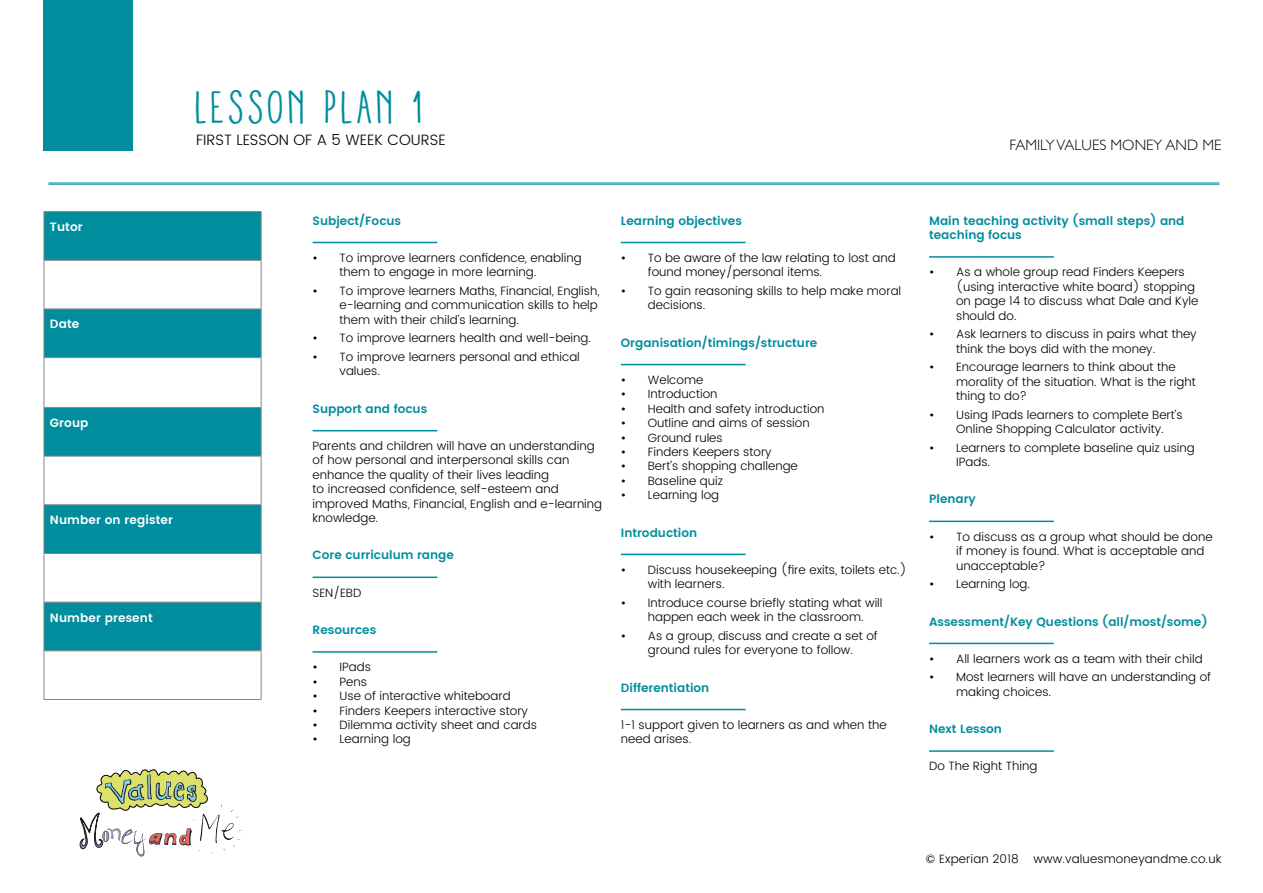
<style>
.page{position:relative;width:1263px;height:893px;background:#fff}
.page>*{position:absolute;margin:0;border:0;box-sizing:border-box;transform-origin:0 0}
.t1{font:condensed 46.5px "Aracne";letter-spacing:.075em;color:#008d9d}
.t2{font:300 15px "Poppins";color:#000}
.t3{font:300 15px "Gill Sans";color:#000}
.t4{font:300 12px/14.4px "Poppins";color:#000}
.t5{font:600 12px/14.4px "Poppins";color:#008d9d}
.t6{font:600 12px "Poppins";letter-spacing:.01em;color:#fff}
.s1{font-weight:400}
</style>
<div class="page">
<div style="left:44px;top:0;width:89px;height:151px;background:#008d9d"></div>
<hr style="left:48px;top:183px;width:1171px;height:1px;background:#008d9d">
<hr style="left:48px;top:184px;width:1171px;height:1px;background:#008d9d">
<svg style="left:79px;top:769px;width:163px;height:88px"></svg>
<hr style="left:313px;top:242px;width:124px;height:1px;background:#008d9d">
<hr style="left:313px;top:430px;width:124px;height:1px;background:#008d9d">
<hr style="left:313px;top:577px;width:124px;height:1px;background:#008d9d">
<hr style="left:313px;top:651px;width:124px;height:2px;background:#008d9d">
<hr style="left:621px;top:242px;width:124px;height:1px;background:#008d9d">
<hr style="left:621px;top:364px;width:124px;height:1px;background:#008d9d">
<hr style="left:621px;top:554px;width:124px;height:1px;background:#008d9d">
<hr style="left:621px;top:709px;width:124px;height:1px;background:#008d9d">
<hr style="left:929px;top:256px;width:125px;height:2px;background:#008d9d">
<hr style="left:929px;top:521px;width:125px;height:1px;background:#008d9d">
<hr style="left:929px;top:643px;width:125px;height:1px;background:#008d9d">
<hr style="left:929px;top:750px;width:125px;height:2px;background:#008d9d">
<svg style="left:45px;top:212px;width:216px;height:438px;fill:#008d9d"></svg>
<hr style="left:44px;top:211px;width:217px;height:1px;background:#878787">
<hr style="left:44px;top:212px;width:1px;height:48px;background:#878787">
<hr style="left:261px;top:212px;width:1px;height:48px;background:#878787">
<hr style="left:44px;top:260px;width:217px;height:1px;background:#878787">
<hr style="left:44px;top:261px;width:1px;height:48px;background:#878787">
<hr style="left:261px;top:261px;width:1px;height:48px;background:#878787">
<hr style="left:44px;top:309px;width:217px;height:1px;background:#878787">
<hr style="left:44px;top:309px;width:1px;height:48px;background:#878787">
<hr style="left:261px;top:309px;width:1px;height:48px;background:#878787">
<hr style="left:44px;top:357px;width:217px;height:1px;background:#878787">
<hr style="left:44px;top:358px;width:1px;height:49px;background:#878787">
<hr style="left:261px;top:358px;width:1px;height:49px;background:#878787">
<hr style="left:44px;top:407px;width:217px;height:1px;background:#878787">
<hr style="left:44px;top:408px;width:1px;height:48px;background:#878787">
<hr style="left:261px;top:408px;width:1px;height:48px;background:#878787">
<hr style="left:44px;top:456px;width:217px;height:1px;background:#878787">
<hr style="left:44px;top:456px;width:1px;height:48px;background:#878787">
<hr style="left:261px;top:456px;width:1px;height:48px;background:#878787">
<hr style="left:44px;top:504px;width:217px;height:1px;background:#878787">
<hr style="left:44px;top:505px;width:1px;height:48px;background:#878787">
<hr style="left:261px;top:505px;width:1px;height:48px;background:#878787">
<hr style="left:44px;top:553px;width:217px;height:1px;background:#878787">
<hr style="left:44px;top:554px;width:1px;height:48px;background:#878787">
<hr style="left:261px;top:554px;width:1px;height:48px;background:#878787">
<hr style="left:44px;top:602px;width:217px;height:1px;background:#878787">
<hr style="left:44px;top:602px;width:1px;height:48px;background:#878787">
<hr style="left:261px;top:602px;width:1px;height:48px;background:#878787">
<hr style="left:44px;top:650px;width:217px;height:1px;background:#878787">
<hr style="left:44px;top:651px;width:1px;height:48px;background:#878787">
<hr style="left:261px;top:651px;width:1px;height:48px;background:#878787">
<hr style="left:44px;top:699px;width:217px;height:1px;background:#878787">
<h1 class="t1" style="left:196px;top:83px;width:230px">LESSON PLAN 1</h1>
<p class="t2" style="left:196px;top:129px;width:251px">FIRST LESSON OF A 5 WEEK COURSE</p>
<p class="t3" style="left:1009px;top:133px;width:214px">FAMILY VALUES MONEY AND ME</p>
<p class="t6" style="left:50px;top:218px;width:34px">Tutor</p>
<p class="t6" style="left:50px;top:315px;width:31px">Date</p>
<p class="t6" style="left:50px;top:414px;width:40px">Group</p>
<p class="t6" style="left:50px;top:511px;width:125px">Number on register</p>
<p class="t6" style="left:50px;top:608px;width:104px">Number present</p>
<p class="t5" style="left:313px;top:214px;width:90px">Subject/Focus</p>
<p class="t4" style="left:340px;top:251px;width:244px;text-indent:-27px"><span class="s1">•</span> To improve learners confidence, enabling them to engage in more learning.</p>
<p class="t4" style="left:340px;top:284px;width:261px;text-indent:-27px"><span class="s1">•</span> To improve learners Maths, Financial, English, e-learning and communication skills to help them with their child’s learning.</p>
<p class="t4" style="left:313px;top:331px;width:280px"><span class="s1">•</span> To improve learners health and well-being.</p>
<p class="t4" style="left:340px;top:350px;width:242px;text-indent:-27px"><span class="s1">•</span> To improve learners personal and ethical values.</p>
<p class="t5" style="left:313px;top:402px;width:116px">Support and focus</p>
<p class="t4" style="left:313px;top:439px;width:291px">Parents and children will have an understanding of how personal and interpersonal skills can enhance the quality of their lives leading<br>to increased confidence, self-esteem and improved Maths, Financial, English and e-learning knowledge.</p>
<p class="t5" style="left:313px;top:548px;width:143px">Core curriculum range</p>
<p class="t4" style="left:313px;top:586px;width:50px">SEN/EBD</p>
<p class="t5" style="left:313px;top:623px;width:65px">Resources</p>
<p class="t4" style="left:313px;top:660px;width:60px"><span class="s1">•</span> IPads</p>
<p class="t4" style="left:313px;top:675px;width:56px"><span class="s1">•</span> Pens</p>
<p class="t4" style="left:313px;top:689px;width:200px"><span class="s1">•</span> Use of interactive whiteboard</p>
<p class="t4" style="left:313px;top:704px;width:217px"><span class="s1">•</span> Finders Keepers interactive story</p>
<p class="t4" style="left:313px;top:718px;width:226px"><span class="s1">•</span> Dilemma activity sheet and cards</p>
<p class="t4" style="left:313px;top:732px;width:100px"><span class="s1">•</span> Learning log</p>
<p class="t5" style="left:621px;top:214px;width:123px">Learning objectives</p>
<p class="t4" style="left:648px;top:251px;width:249px;text-indent:-27px"><span class="s1">•</span> To be aware of the law relating to lost and found money/personal items.</p>
<p class="t4" style="left:648px;top:284px;width:255px;text-indent:-27px"><span class="s1">•</span> To gain reasoning skills to help make moral decisions.</p>
<p class="t5" style="left:621px;top:336px;width:198px">Organisation/timings/structure</p>
<p class="t4" style="left:621px;top:373px;width:84px"><span class="s1">•</span> Welcome</p>
<p class="t4" style="left:621px;top:387px;width:98px"><span class="s1">•</span> Introduction</p>
<p class="t4" style="left:621px;top:402px;width:205px"><span class="s1">•</span> Health and safety introduction</p>
<p class="t4" style="left:621px;top:416px;width:190px"><span class="s1">•</span> Outline and aims of session</p>
<p class="t4" style="left:621px;top:431px;width:103px"><span class="s1">•</span> Ground rules</p>
<p class="t4" style="left:621px;top:445px;width:152px"><span class="s1">•</span> Finders Keepers story</p>
<p class="t4" style="left:621px;top:459px;width:179px"><span class="s1">•</span> Bert’s shopping challenge</p>
<p class="t4" style="left:621px;top:474px;width:104px"><span class="s1">•</span> Baseline quiz</p>
<p class="t4" style="left:621px;top:488px;width:100px"><span class="s1">•</span> Learning log</p>
<p class="t5" style="left:621px;top:526px;width:78px">Introduction</p>
<p class="t4" style="left:648px;top:563px;width:261px;text-indent:-27px"><span class="s1">•</span> Discuss housekeeping (fire exits, toilets etc.) with learners.</p>
<p class="t4" style="left:648px;top:596px;width:236px;text-indent:-27px"><span class="s1">•</span> Introduce course briefly stating what will happen each week in the classroom.</p>
<p class="t4" style="left:621px;top:629px;width:259px;text-align:center"><span class="s1">•</span> As a group, discuss and create a set of ground rules for everyone to follow.</p>
<p class="t5" style="left:621px;top:681px;width:90px">Differentiation</p>
<p class="t4" style="left:621px;top:718px;width:267px">1-1 support given to learners as and when the need arises.</p>
<p class="t5" style="left:929px;top:214px;width:257px">Main teaching activity (small steps) and teaching focus</p>
<p class="t4" style="left:956px;top:265px;width:244px;text-indent:-27px"><span class="s1">•</span> As a whole group read Finders Keepers (using interactive white board) stopping on page 14 to discuss what Dale and Kyle should do.</p>
<p class="t4" style="left:956px;top:327px;width:242px;text-indent:-27px"><span class="s1">•</span> Ask learners to discuss in pairs what they think the boys did with the money.</p>
<p class="t4" style="left:956px;top:360px;width:241px;text-indent:-27px"><span class="s1">•</span> Encourage learners to think about the morality of the situation. What is the right thing to do?</p>
<p class="t4" style="left:956px;top:408px;width:228px;text-indent:-27px"><span class="s1">•</span> Using IPads learners to complete Bert’s<br>Online Shopping Calculator activity.</p>
<p class="t4" style="left:956px;top:441px;width:240px;text-indent:-27px"><span class="s1">•</span> Learners to complete baseline quiz using<br>IPads.</p>
<p class="t5" style="left:929px;top:492px;width:48px">Plenary</p>
<p class="t4" style="left:956px;top:530px;width:258px;text-indent:-27px"><span class="s1">•</span> To discuss as a group what should be done if money is found. What is acceptable and unacceptable?</p>
<p class="t4" style="left:929px;top:577px;width:102px"><span class="s1">•</span> Learning log.</p>
<p class="t5" style="left:929px;top:615px;width:280px">Assessment/Key Questions (all/most/some)</p>
<p class="t4" style="left:929px;top:652px;width:275px"><span class="s1">•</span> All learners work as a team with their child</p>
<p class="t4" style="left:956px;top:670px;width:256px;text-indent:-27px"><span class="s1">•</span> Most learners will have an understanding of making choices.</p>
<p class="t5" style="left:929px;top:722px;width:74px">Next Lesson</p>
<p class="t4" style="left:929px;top:759px;width:110px">Do The Right Thing</p>
<p class="t4" style="left:926px;top:852px;width:94px">© Experian 2018</p>
<p class="t4" style="left:1033px;top:852px;width:189px">www.valuesmoneyandme.co.uk</p>
</div>
